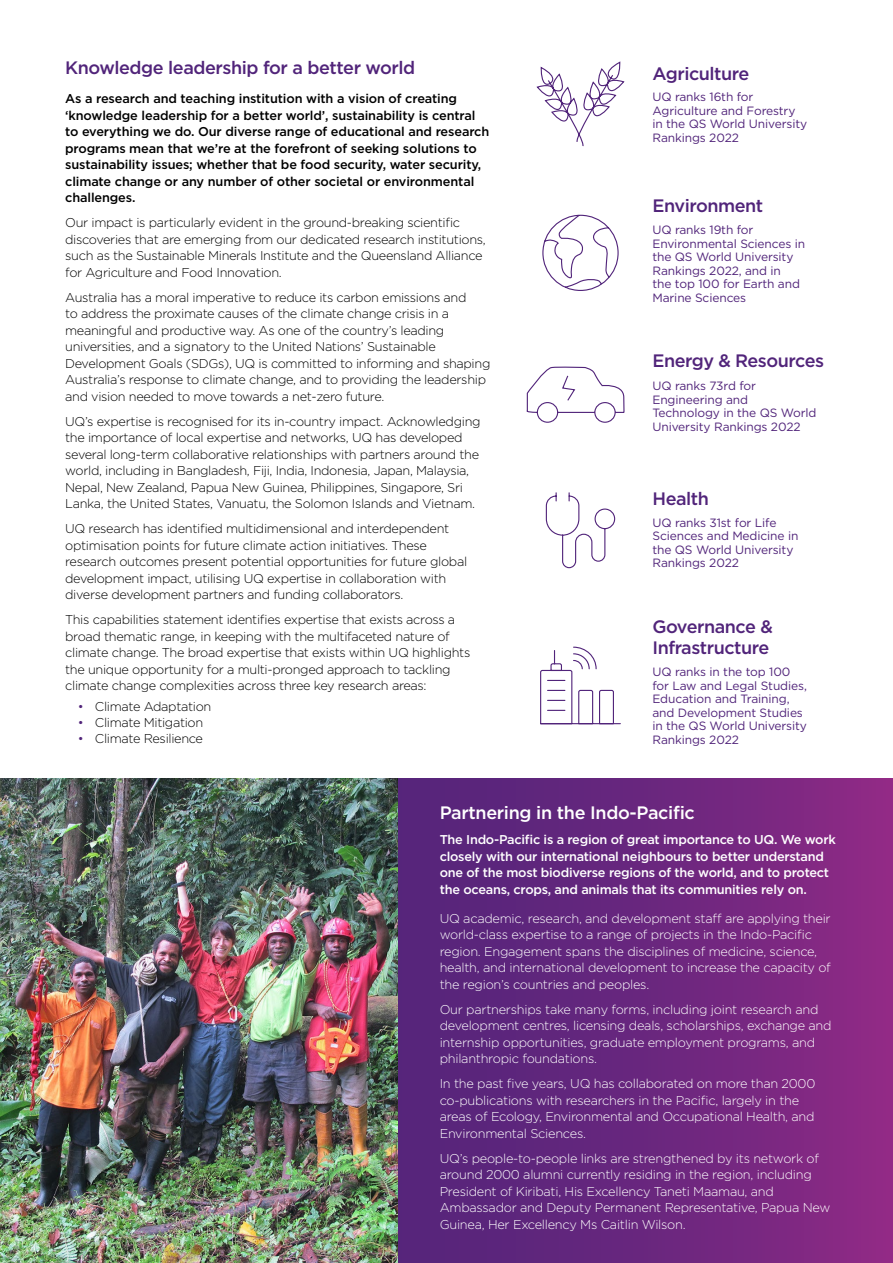
<style>
.page{position:relative;width:893px;height:1263px;background:#fff}
.page>*{position:absolute;margin:0;border:0;box-sizing:border-box;transform-origin:0 0}
.t1{font:500 18px/21px "Gotham";letter-spacing:-.025em;color:#51247a}
.t2{font:500 18px "Gotham";letter-spacing:-.02em;color:#fff}
.t3{font:300 12.75px/16.5px "Gotham";letter-spacing:-.025em;color:#000}
.t4{font:300 12.75px/16.5px "Gotham";letter-spacing:-.02em;color:#fff}
.t5{font:500 12.75px/16.5px "Gotham";letter-spacing:-.01em;color:#000}
.t6{font:500 12.75px/16.5px "Gotham";letter-spacing:-.02em;color:#fff}
.t7{font:12px/13.5px "Gotham";letter-spacing:-.01em;color:#51247a}
.s1{color:#51247a}
</style>
<div class="page">
<svg style="left:398px;top:778px;width:495px;height:485px;background:#6c267e"></svg>
<svg style="left:536px;top:61px;width:89px;height:86px"></svg>
<svg style="left:542px;top:214px;width:77px;height:77px"></svg>
<svg style="left:526px;top:367px;width:99px;height:56px"></svg>
<svg style="left:545px;top:492px;width:71px;height:77px"></svg>
<svg style="left:540px;top:646px;width:81px;height:79px"></svg>
<img style="left:0;top:778px;width:398px;height:485px">
<h1 class="t1" style="left:65px;top:57px;width:352px">Knowledge leadership for a better world</h1>
<p class="t5" style="left:65px;top:90px;width:426px">As a research and teaching institution with a vision of creating ‘knowledge leadership for a better world’, sustainability is central to everything we do. Our diverse range of educational and research programs mean that we’re at the forefront of seeking solutions to sustainability issues; whether that be food security, water security, climate change or any number of other societal or environmental challenges.</p>
<p class="t3" style="left:65px;top:214px;width:422px">Our impact is particularly evident in the ground-breaking scientific discoveries that are emerging from our dedicated research institutions, such as the Sustainable Minerals Institute and the Queensland Alliance for Agriculture and Food Innovation.</p>
<p class="t3" style="left:65px;top:289px;width:427px">Australia has a moral imperative to reduce its carbon emissions and<br>to address the proximate causes of the climate change crisis in a meaningful and productive way. As one of the country’s leading universities, and a signatory to the United Nations’ Sustainable Development Goals (SDGs), UQ is committed to informing and shaping Australia’s response to climate change, and to providing the leadership and vision needed to move towards a net-zero future.</p>
<p class="t3" style="left:65px;top:413px;width:417px">UQ’s expertise is recognised for its in-country impact. Acknowledging the importance of local expertise and networks, UQ has developed several long-term collaborative relationships with partners around the world, including in Bangladesh, Fiji, India, Indonesia, Japan, Malaysia, Nepal, New Zealand, Papua New Guinea, Philippines, Singapore, Sri Lanka, the United States, Vanuatu, the Solomon Islands and Vietnam.</p>
<p class="t3" style="left:65px;top:520px;width:403px">UQ research has identified multidimensional and interdependent optimisation points for future climate action initiatives. These research outcomes present potential opportunities for future global development impact, utilising UQ expertise in collaboration with diverse development partners and funding collaborators.</p>
<p class="t3" style="left:65px;top:611px;width:407px">This capabilities statement identifies expertise that exists across a broad thematic range, in keeping with the multifaceted nature of climate change. The broad expertise that exists within UQ highlights the unique opportunity for a multi-pronged approach to tackling climate change complexities across three key research areas:</p>
<p class="t3" style="left:78px;top:698px;width:135px"><span class="s1">•</span> Climate Adaptation</p>
<p class="t3" style="left:78px;top:714px;width:127px"><span class="s1">•</span> Climate Mitigation</p>
<p class="t3" style="left:78px;top:730px;width:127px"><span class="s1">•</span> Climate Resilience</p>
<h1 class="t1" style="left:652px;top:63px;width:99px">Agriculture</h1>
<p class="t7" style="left:652px;top:90px;width:156px">UQ ranks 16th for<br>Agriculture and Forestry in the QS World University<br>Rankings 2022</p>
<h1 class="t1" style="left:652px;top:194px;width:112px">Environment</h1>
<p class="t7" style="left:652px;top:223px;width:154px">UQ ranks 19th for<br>Environmental Sciences in the QS World University<br>Rankings 2022, and in<br>the top 100 for Earth and<br>Marine Sciences</p>
<h1 class="t1" style="left:652px;top:350px;width:173px">Energy &amp; Resources</h1>
<p class="t7" style="left:652px;top:379px;width:166px">UQ ranks 73rd for<br>Engineering and<br>Technology in the QS World<br>University Rankings 2022</p>
<h1 class="t1" style="left:652px;top:488px;width:58px">Health</h1>
<p class="t7" style="left:652px;top:516px;width:147px">UQ ranks 31st for Life<br>Sciences and Medicine in the QS World University<br>Rankings 2022</p>
<h1 class="t1" style="left:652px;top:616px;width:122px">Governance &amp;<br>Infrastructure</h1>
<p class="t7" style="left:652px;top:665px;width:156px">UQ ranks in the top 100 for Law and Legal Studies,<br>Education and Training, and Development Studies in the QS World University<br>Rankings 2022</p>
<h1 class="t2" style="left:440px;top:801px;width:257px">Partnering in the Indo-Pacific</h1>
<p class="t6" style="left:440px;top:831px;width:398px">The Indo-Pacific is a region of great importance to UQ. We work closely with our international neighbours to better understand one of the most biodiverse regions of the world, and to protect the oceans, crops, and animals that its communities rely on.</p>
<p class="t4" style="left:440px;top:910px;width:393px">UQ academic, research, and development staff are applying their world-class expertise to a range of projects in the Indo-Pacific region. Engagement spans the disciplines of medicine, science, health, and international development to increase the capacity of the region’s countries and peoples.</p>
<p class="t4" style="left:440px;top:1001px;width:393px">Our partnerships take many forms, including joint research and development centres, licensing deals, scholarships, exchange and internship opportunities, graduate employment programs, and philanthropic foundations.</p>
<p class="t4" style="left:440px;top:1075px;width:377px">In the past five years, UQ has collaborated on more than 2000 co-publications with researchers in the Pacific, largely in the areas of Ecology, Environmental and Occupational Health, and Environmental Sciences.</p>
<p class="t4" style="left:440px;top:1150px;width:392px">UQ’s people-to-people links are strengthened by its network of around 2000 alumni currently residing in the region, including President of Kiribati, His Excellency Taneti Maamau, and Ambassador and Deputy Permanent Representative, Papua New Guinea, Her Excellency Ms Caitlin Wilson.</p>
</div>
